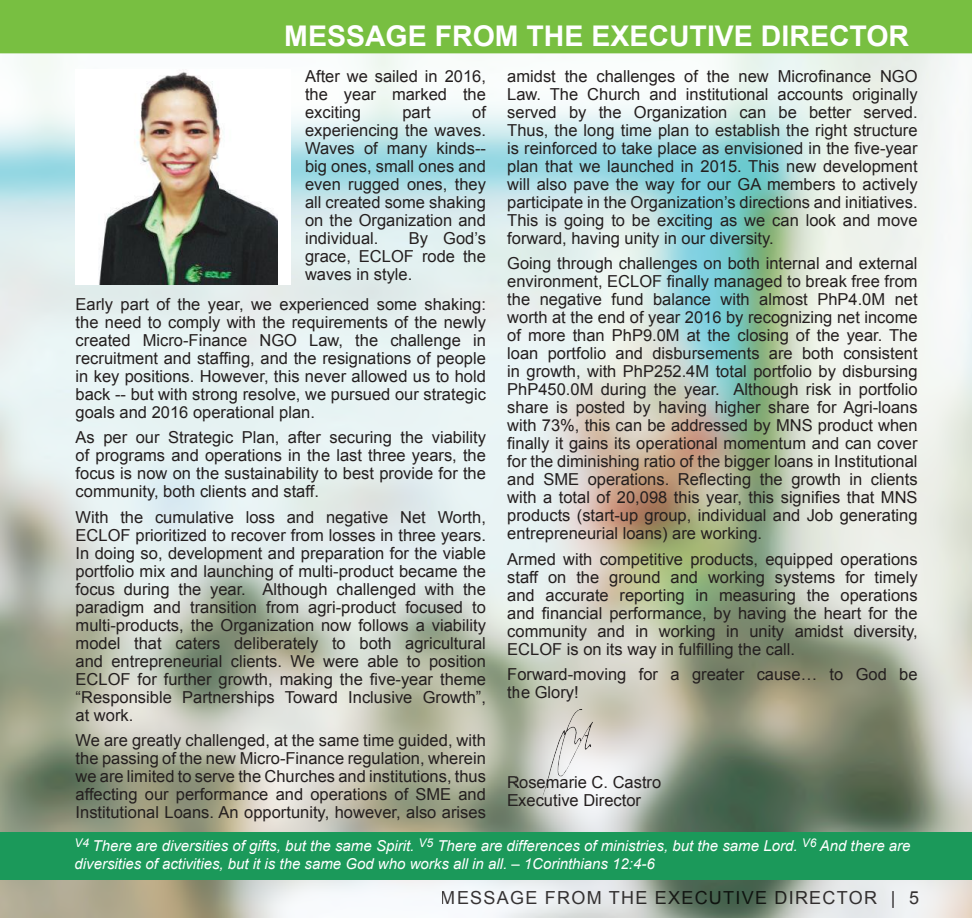
<style>
.page{position:relative;width:972px;height:918px;background:#fff}
.page>*{position:absolute;margin:0;border:0;box-sizing:border-box;transform-origin:0 0}
.t1{font:700 28.5px "Arial";color:#fff}
.t2{font:18px "Arial";letter-spacing:.07em;color:#393535}
.t3{font:16.5px/18px "Arial";color:#241f1f;text-align:justify}
.t4{font:italic 15px/18px "Arial";color:#fff}
</style>
<div class="page">
<img style="left:0;top:53px;width:972px;height:865px">
<div style="left:0;top:833px;width:972px;height:47px;background:#1b995a"></div>
<img style="left:517px;top:688px;width:100px;height:116px">
<div style="left:0;top:0;width:972px;height:53px;background:#78bf41"></div>
<div style="left:76px;top:70px;width:215px;height:215px;background:#fff"></div>
<img style="left:99px;top:71px;width:178px;height:214px">
<h1 class="t1" style="left:284px;top:17px;width:626px">MESSAGE FROM THE EXECUTIVE DIRECTOR</h1>
<p class="t3" style="left:305px;top:67px;width:182px">After we sailed in 2016, the year marked the exciting</p>
<p class="t3" style="left:507px;top:67px;width:412px">amidst the challenges of the new Microfinance NGO Law. The Church and institutional accounts originally served by the Organization can be better served.<br>Thus, the long time plan to establish the right structure is reinforced to take place as envisioned in the five-year plan that we launched in 2015. This new development will also pave the way for our GA members to actively participate in the Organization’s directions and initiatives.<br>This is going to be exciting as we can look and move forward, having unity in our diversity.</p>
<p class="t3" style="left:507px;top:255px;width:412px">Going through challenges on both internal and external environment, ECLOF finally managed to break free from the negative fund balance with almost PhP4.0M net worth at the end of year 2016 by recognizing net income of more than PhP9.0M at the closing of the year. The loan portfolio and disbursements are both consistent in growth, with PhP252.4M total portfolio by disbursing PhP450.0M during the year. Although risk in portfolio share is posted by having higher share for Agri-loans with 73%, this can be addressed by MNS product when finally it gains its operational momentum and can cover for the diminishing ratio of the bigger loans in Institutional and SME operations. Reflecting the growth in clients with a total of 20,098 this year, this signifies that MNS products (start-up group, individual and Job generating entrepreneurial loans) are working.</p>
<p class="t3" style="left:507px;top:550px;width:412px">Armed with competitive products, equipped operations staff on the ground and working systems for timely and accurate reporting in measuring the operations and financial performance, by having the heart for the community and in working in unity amidst diversity, ECLOF is on its way in fulfilling the call.</p>
<p class="t3" style="left:507px;top:666px;width:412px">Forward-moving for a greater cause… to God be the Glory!</p>
<p class="t3" style="left:305px;top:103px;width:182px;text-indent:167px">of experiencing the waves.<br>Waves of many kinds-- big ones, small ones and even rugged ones, they all created some shaking on the Organization and individual.</p>
<p class="t3" style="left:402px;top:103px;width:30px">part</p>
<p class="t3" style="left:305px;top:229px;width:182px;text-indent:104px">By God’s grace, ECLOF rode the waves in style.</p>
<p class="t3" style="left:76px;top:295px;width:412px">Early part of the year, we experienced some shaking: the need to comply with the requirements of the newly created Micro-Finance NGO Law, the challenge in recruitment and staffing, and the resignations of people in key positions. However, this never allowed us to hold back -- but with strong resolve, we pursued our strategic goals and 2016 operational plan.</p>
<p class="t3" style="left:76px;top:429px;width:412px">As per our Strategic Plan, after securing the viability of programs and operations in the last three years, the focus is now on the sustainability to best provide for the community, both clients and staff.</p>
<p class="t3" style="left:76px;top:508px;width:412px">With the cumulative loss and negative Net Worth, ECLOF prioritized to recover from losses in three years.<br>In doing so, development and preparation for the viable portfolio mix and launching of multi-product became the focus during the year. Although challenged with the paradigm and transition from agri-product focused to multi-products, the Organization now follows a viability model that caters deliberately to both agricultural and entrepreneurial clients. We were able to position ECLOF for further growth, making the five-year theme “Responsible Partnerships Toward Inclusive Growth”, at work.</p>
<p class="t3" style="left:76px;top:732px;width:412px">We are greatly challenged, at the same time guided, with the passing of the new Micro-Finance regulation, wherein we are limited to serve the Churches and institutions, thus affecting our performance and operations of SME and Institutional Loans. An opportunity, however, also arises</p>
<p class="t3" style="left:507px;top:774px;width:156px">Rosemarie C. Castro<br>Executive Director</p>
<p class="t4" style="left:75px;top:837px;width:838px"><sup>V4</sup> There are diversities of gifts, but the same Spirit. <sup>V5</sup> There are differences of ministries, but the same Lord. <sup>V6</sup> And there are diversities of activities, but it is the same God who works all in all. – 1Corinthians 12:4-6</p>
<p class="t2" style="left:441px;top:886px;width:480px">MESSAGE FROM THE EXECUTIVE DIRECTOR | 5</p>
</div>
